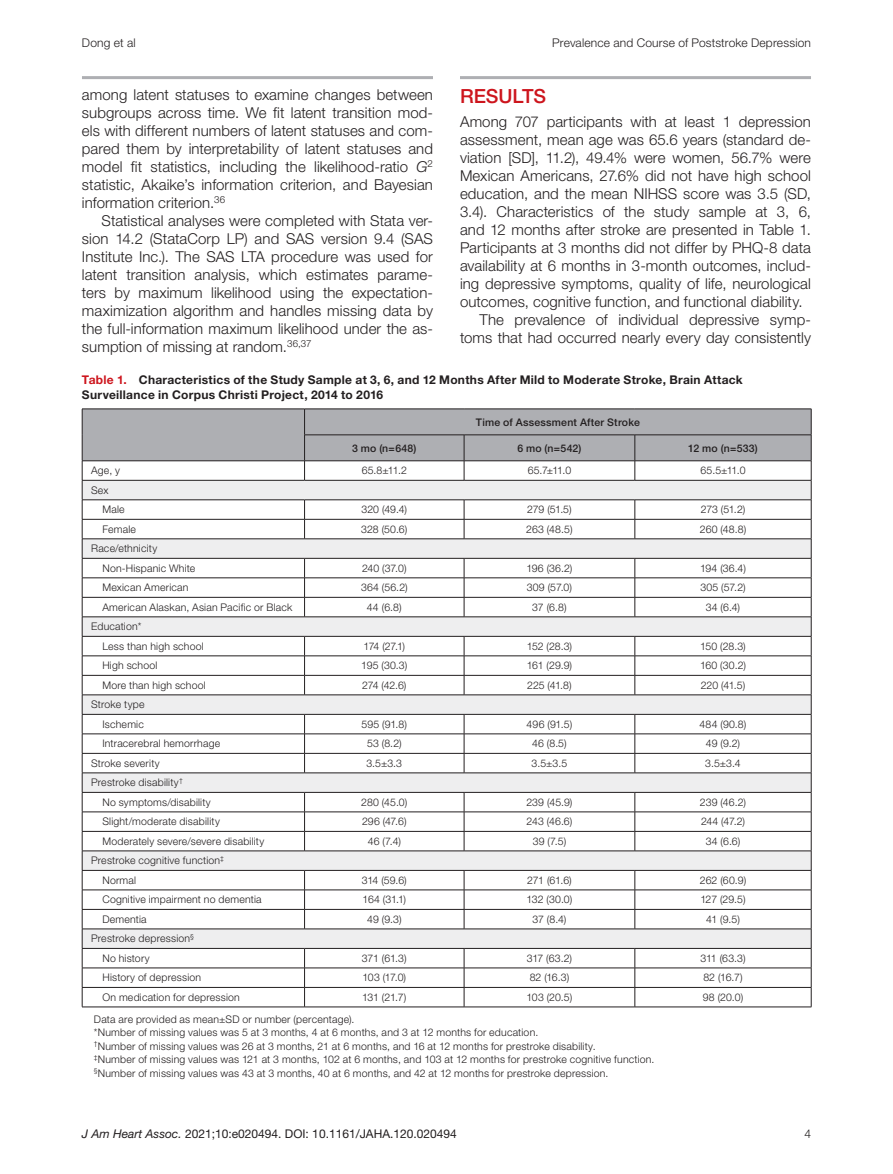
<style>
.page{position:relative;width:893px;height:1174px;background:#fff}
.page>*{position:absolute;margin:0;border:0;box-sizing:border-box;transform-origin:0 0}
.t1{font:500 19.5px "Helvetica Neue LT Std";color:#cd151d}
.t2{font:300 15px/18px "Helvetica Neue LT Std";letter-spacing:.005em;color:#231f20;text-align:justify}
.t3{font:700 12px/15px "Helvetica Neue LT Std";letter-spacing:.025em;color:#231f20}
.t4{font:12px "Helvetica Neue LT Std";color:#231f20}
.t5{font:300 12px "Helvetica Neue LT Std";letter-spacing:.015em;color:#231f20}
.t6{font:300 10.5px/19.5px "Helvetica Neue LT Std";letter-spacing:.02em;color:#231f20}
.t7{font:500 10.5px "Helvetica Neue LT Std";letter-spacing:.02em;color:#231f20}
.s1{color:#cd151d}
.s2{font-style:italic}
</style>
<div class="page">
<hr style="left:82px;top:408px;width:223px;height:1px;background:#231f20">
<hr style="left:305px;top:408px;width:159px;height:1px;background:#231f20">
<hr style="left:464px;top:408px;width:171px;height:1px;background:#231f20">
<hr style="left:635px;top:408px;width:176px;height:1px;background:#231f20">
<hr style="left:82px;top:1006px;width:223px;height:1px;background:#231f20">
<hr style="left:305px;top:1006px;width:159px;height:1px;background:#231f20">
<hr style="left:464px;top:1006px;width:171px;height:1px;background:#231f20">
<svg style="left:82px;top:409px;width:730px;height:597px"></svg>
<hr style="left:635px;top:1006px;width:176px;height:1px;background:#231f20">
<hr style="left:82px;top:76px;width:351px;height:3px;background:#aeafb3">
<hr style="left:460px;top:76px;width:351px;height:3px;background:#aeafb3">
<p class="t5" style="left:82px;top:35px;width:55px">Dong et al</p>
<p class="t5" style="left:552px;top:35px;width:260px">Prevalence and Course of Poststroke Depression</p>
<h1 class="t1" style="left:460px;top:85px;width:88px">RESULTS</h1>
<h2 class="t2" style="left:460px;top:113px;width:352px">Among 707 participants with at least 1 depression</h2>
<h2 class="t2" style="left:460px;top:131px;width:352px">assessment, mean age was 65.6 years (standard de-</h2>
<h2 class="t2" style="left:460px;top:149px;width:352px">viation [SD], 11.2), 49.4% were women, 56.7% were</h2>
<h2 class="t2" style="left:460px;top:167px;width:352px">Mexican Americans, 27.6% did not have high school</h2>
<h2 class="t2" style="left:460px;top:185px;width:353px">education, and the mean NIHSS score was 3.5 (SD,</h2>
<h2 class="t2" style="left:460px;top:203px;width:353px">3.4). Characteristics of the study sample at 3, 6,</h2>
<h2 class="t2" style="left:460px;top:221px;width:352px">and 12 months after stroke are presented in Table 1.</h2>
<h2 class="t2" style="left:460px;top:239px;width:352px">Participants at 3 months did not differ by PHQ-8 data</h2>
<h2 class="t2" style="left:460px;top:257px;width:352px">availability at 6 months in 3-month outcomes, includ-</h2>
<h2 class="t2" style="left:460px;top:275px;width:352px">ing depressive symptoms, quality of life, neurological</h2>
<h2 class="t2" style="left:460px;top:293px;width:344px">outcomes, cognitive function, and functional diability.</h2>
<h2 class="t2" style="left:479px;top:311px;width:333px">The prevalence of individual depressive symp-</h2>
<h2 class="t2" style="left:460px;top:329px;width:352px">toms that had occurred nearly every day consistently</h2>
<p class="t3" style="left:82px;top:372px;width:662px"><span class="s1">Table 1.</span> Characteristics of the Study Sample at 3, 6, and 12 Months After Mild to Moderate Stroke, Brain Attack<br>Surveillance in Corpus Christi Project, 2014 to 2016</p>
<p class="t7" style="left:476px;top:415px;width:165px">Time of Assessment After Stroke</p>
<p class="t7" style="left:352px;top:441px;width:66px">3 mo (n=648)</p>
<p class="t7" style="left:517px;top:441px;width:66px">6 mo (n=542)</p>
<p class="t7" style="left:688px;top:441px;width:71px">12 mo (n=533)</p>
<p class="t6" style="left:91px;top:460px;width:30px">Age, y</p>
<p class="t6" style="left:362px;top:460px;width:47px">65.8±11.2</p>
<p class="t6" style="left:528px;top:460px;width:45px">65.7±11.0</p>
<p class="t6" style="left:700px;top:460px;width:47px">65.5±11.0</p>
<p class="t6" style="left:102px;top:480px;width:24px;text-indent:-11px">Sex<br>Male</p>
<p class="t2" style="left:82px;top:85px;width:353px">among latent statuses to examine changes between subgroups across time. We fit latent transition mod&shy;els with different numbers of latent statuses and com&shy;pared them by interpretability of latent statuses and model fit statistics, including the likelihood-ratio <span class="s2">G</span><sup>2 </sup>statistic, Akaike’s information criterion, and Bayesian information criterion.<sup>36</sup></p>
<p class="t2" style="left:82px;top:211px;width:352px;text-indent:19px">Statistical analyses were completed with Stata ver&shy;sion 14.2 (StataCorp LP) and SAS version 9.4 (SAS Institute Inc.). The SAS LTA procedure was used for latent transition analysis, which estimates parame&shy;ters by maximum likelihood using the expectation&shy;maximization algorithm and handles missing data by the full-information maximum likelihood under the as&shy;sumption of missing at random.<sup>36,37</sup></p>
<p class="t6" style="left:362px;top:499px;width:47px">320 (49.4)</p>
<p class="t6" style="left:527px;top:499px;width:46px">279 (51.5)</p>
<p class="t6" style="left:701px;top:499px;width:46px">273 (51.2)</p>
<p class="t6" style="left:102px;top:519px;width:35px">Female</p>
<p class="t6" style="left:361px;top:519px;width:48px">328 (50.6)</p>
<p class="t6" style="left:526px;top:519px;width:48px">263 (48.5)</p>
<p class="t6" style="left:700px;top:519px;width:48px">260 (48.8)</p>
<p class="t6" style="left:102px;top:538px;width:94px;text-indent:-11px">Race/ethnicity<br>Non-Hispanic White</p>
<p class="t6" style="left:362px;top:558px;width:46px">240 (37.0)</p>
<p class="t6" style="left:526px;top:558px;width:48px">196 (36.2)</p>
<p class="t6" style="left:700px;top:558px;width:47px">194 (36.4)</p>
<p class="t6" style="left:102px;top:577px;width:88px">Mexican American</p>
<p class="t6" style="left:361px;top:577px;width:48px">364 (56.2)</p>
<p class="t6" style="left:527px;top:577px;width:47px">309 (57.0)</p>
<p class="t6" style="left:700px;top:577px;width:47px">305 (57.2)</p>
<p class="t6" style="left:102px;top:597px;width:192px">American Alaskan, Asian Pacific or Black</p>
<p class="t6" style="left:367px;top:597px;width:36px">44 (6.8)</p>
<p class="t6" style="left:532px;top:597px;width:36px">37 (6.8)</p>
<p class="t6" style="left:706px;top:597px;width:36px">34 (6.4)</p>
<p class="t6" style="left:102px;top:616px;width:103px;text-indent:-11px">Education*<br>Less than high school</p>
<p class="t6" style="left:364px;top:636px;width:43px">174 (27.1)</p>
<p class="t6" style="left:527px;top:636px;width:47px">152 (28.3)</p>
<p class="t6" style="left:700px;top:636px;width:47px">150 (28.3)</p>
<p class="t6" style="left:102px;top:655px;width:57px">High school</p>
<p class="t6" style="left:361px;top:655px;width:47px">195 (30.3)</p>
<p class="t6" style="left:527px;top:655px;width:47px">161 (29.9)</p>
<p class="t6" style="left:700px;top:655px;width:47px">160 (30.2)</p>
<p class="t6" style="left:102px;top:675px;width:105px">More than high school</p>
<p class="t6" style="left:362px;top:675px;width:46px">274 (42.6)</p>
<p class="t6" style="left:527px;top:675px;width:46px">225 (41.8)</p>
<p class="t6" style="left:701px;top:675px;width:46px">220 (41.5)</p>
<p class="t6" style="left:91px;top:694px;width:55px;text-align:right">Stroke type<br>Ischemic</p>
<p class="t6" style="left:362px;top:714px;width:47px">595 (91.8)</p>
<p class="t6" style="left:527px;top:714px;width:47px">496 (91.5)</p>
<p class="t6" style="left:700px;top:714px;width:48px">484 (90.8)</p>
<p class="t6" style="left:102px;top:733px;width:119px">Intracerebral hemorrhage</p>
<p class="t6" style="left:367px;top:733px;width:36px">53 (8.2)</p>
<p class="t6" style="left:532px;top:733px;width:36px">46 (8.5)</p>
<p class="t6" style="left:706px;top:733px;width:36px">49 (9.2)</p>
<p class="t6" style="left:91px;top:753px;width:70px">Stroke severity</p>
<p class="t6" style="left:366px;top:753px;width:37px">3.5±3.3</p>
<p class="t6" style="left:532px;top:753px;width:37px">3.5±3.5</p>
<p class="t6" style="left:705px;top:753px;width:37px">3.5±3.4</p>
<p class="t6" style="left:102px;top:772px;width:110px;text-indent:-11px">Prestroke disability<sup>†<br></sup>No symptoms/disability</p>
<p class="t6" style="left:361px;top:792px;width:48px">280 (45.0)</p>
<p class="t6" style="left:526px;top:792px;width:48px">239 (45.9)</p>
<p class="t6" style="left:700px;top:792px;width:48px">239 (46.2)</p>
<p class="t6" style="left:102px;top:811px;width:119px">Slight/moderate disability</p>
<p class="t6" style="left:362px;top:811px;width:46px">296 (47.6)</p>
<p class="t6" style="left:527px;top:811px;width:47px">243 (46.6)</p>
<p class="t6" style="left:701px;top:811px;width:46px">244 (47.2)</p>
<p class="t6" style="left:102px;top:831px;width:163px">Moderately severe/severe disability</p>
<p class="t6" style="left:368px;top:831px;width:35px">46 (7.4)</p>
<p class="t6" style="left:533px;top:831px;width:35px">39 (7.5)</p>
<p class="t6" style="left:706px;top:831px;width:36px">34 (6.6)</p>
<p class="t6" style="left:102px;top:850px;width:123px;text-indent:-11px">Prestroke cognitive function<sup>‡<br></sup>Normal</p>
<p class="t6" style="left:362px;top:870px;width:47px">314 (59.6)</p>
<p class="t6" style="left:527px;top:870px;width:46px">271 (61.6)</p>
<p class="t6" style="left:700px;top:870px;width:48px">262 (60.9)</p>
<p class="t6" style="left:102px;top:889px;width:161px">Cognitive impairment no dementia</p>
<p class="t6" style="left:363px;top:889px;width:45px">164 (31.1)</p>
<p class="t6" style="left:527px;top:889px;width:47px">132 (30.0)</p>
<p class="t6" style="left:700px;top:889px;width:47px">127 (29.5)</p>
<p class="t6" style="left:102px;top:909px;width:46px">Dementia</p>
<p class="t6" style="left:367px;top:909px;width:36px">49 (9.3)</p>
<p class="t6" style="left:532px;top:909px;width:35px">37 (8.4)</p>
<p class="t6" style="left:706px;top:909px;width:35px">41 (9.5)</p>
<p class="t6" style="left:102px;top:928px;width:93px;text-indent:-11px">Prestroke depression<sup>§<br></sup>No history</p>
<p class="t6" style="left:362px;top:948px;width:46px">371 (61.3)</p>
<p class="t6" style="left:527px;top:948px;width:47px">317 (63.2)</p>
<p class="t6" style="left:700px;top:948px;width:47px">311 (63.3)</p>
<p class="t6" style="left:102px;top:967px;width:100px">History of depression</p>
<p class="t6" style="left:362px;top:967px;width:45px">103 (17.0)</p>
<p class="t6" style="left:530px;top:967px;width:41px">82 (16.3)</p>
<p class="t6" style="left:703px;top:967px;width:41px">82 (16.7)</p>
<p class="t6" style="left:102px;top:987px;width:139px">On medication for depression</p>
<p class="t6" style="left:362px;top:987px;width:46px">131 (21.7)</p>
<p class="t6" style="left:527px;top:987px;width:47px">103 (20.5)</p>
<p class="t6" style="left:703px;top:987px;width:42px">98 (20.0)</p>
<p class="t6" style="left:94px;top:1012px;width:562px;line-height:13.5px">Data are provided as mean±SD or number (percentage).<br>*Number of missing values was 5 at 3 months, 4 at 6 months, and 3 at 12 months for education.<br><sup>†</sup>Number of missing values was 26 at 3 months, 21 at 6 months, and 16 at 12 months for prestroke disability.<br><sup>‡</sup>Number of missing values was 121 at 3 months, 102 at 6 months, and 103 at 12 months for prestroke cognitive function. <sup>§</sup>Number of missing values was 43 at 3 months, 40 at 6 months, and 42 at 12 months for prestroke depression.</p>
<p class="t4" style="left:82px;top:1126px;width:376px"><span class="s2">J Am Heart Assoc.</span> 2021;10:e020494. DOI: 10.1161/JAHA.120.020494</p>
<p class="t5" style="left:804px;top:1126px;width:8px">4</p>
</div>
